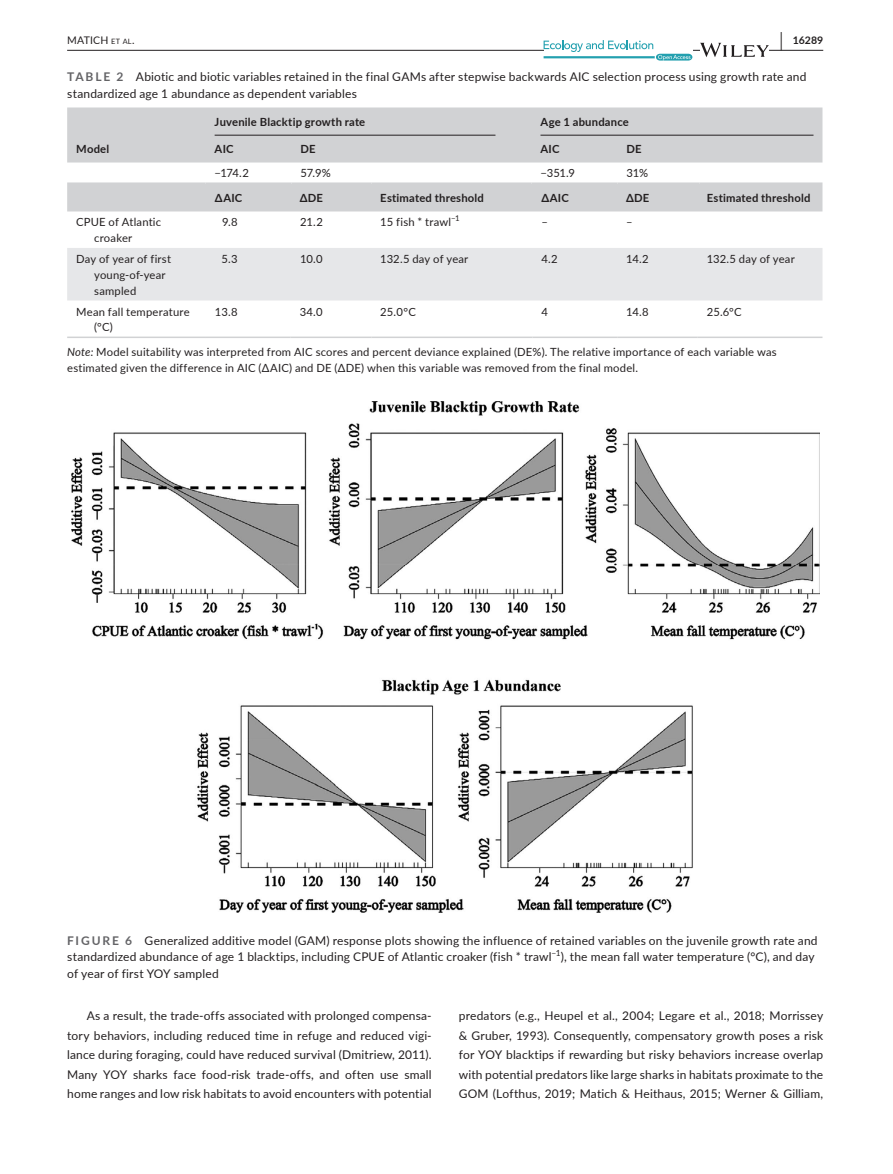
<style>
.page{position:relative;width:893px;height:1174px;background:#fff}
.page>*{position:absolute;margin:0;border:0;box-sizing:border-box;transform-origin:0 0}
.t1{font:700 19.5px "Lato";color:#231f20;scale:.48 1}
.t2{font:12px/19.5px "Lato";letter-spacing:.015em;color:#231f20;text-align:justify}
.t3{font:11.25px/15.8px "Lato";letter-spacing:.015em;color:#231f20}
.t4{font:700 11.25px "Lato";letter-spacing:.02em;color:#231f20}
.t5{font:10.5px "Lato";letter-spacing:.02em;color:#231f20}
.t6{font:700 10.5px "Lato";color:#231f20}
.t7{font:8.4px "Lato";color:#231f20}
.t8{font:7.8px "Lato";color:#231f20}
.s1{font-size:7.35px}
.s2{font-weight:700;color:#636366}
.s3{font-style:italic}
</style>
<div class="page">
<hr style="left:67px;top:50px;width:756px;height:1px;background:#231f20">
<svg style="left:544px;top:40px;width:148px;height:21px"></svg>
<svg style="left:700px;top:43px;width:69px;height:14px"></svg>
<div style="left:67px;top:107px;width:755px;height:55px;background:#d1d2d4"></div>
<hr style="left:67px;top:182px;width:139px;height:2px;background:#d1d2d4">
<hr style="left:206px;top:182px;width:85px;height:2px;background:#d1d2d4">
<hr style="left:291px;top:182px;width:80px;height:2px;background:#d1d2d4">
<hr style="left:371px;top:182px;width:160px;height:2px;background:#d1d2d4">
<hr style="left:531px;top:182px;width:86px;height:2px;background:#d1d2d4">
<hr style="left:617px;top:182px;width:83px;height:2px;background:#d1d2d4">
<hr style="left:700px;top:182px;width:122px;height:2px;background:#d1d2d4">
<hr style="left:215px;top:135px;width:280px;height:1px;background:#231f20">
<hr style="left:540px;top:135px;width:273px;height:1px;background:#231f20">
<div style="left:67px;top:184px;width:755px;height:27px;background:#d1d2d4"></div>
<div style="left:67px;top:248px;width:755px;height:52px;background:#e6e7e9"></div>
<hr style="left:67px;top:336px;width:139px;height:2px;background:#d1d2d4">
<hr style="left:206px;top:336px;width:85px;height:2px;background:#d1d2d4">
<hr style="left:291px;top:336px;width:80px;height:2px;background:#d1d2d4">
<hr style="left:371px;top:336px;width:161px;height:2px;background:#d1d2d4">
<hr style="left:532px;top:336px;width:85px;height:2px;background:#d1d2d4">
<hr style="left:617px;top:336px;width:81px;height:2px;background:#d1d2d4">
<hr style="left:698px;top:336px;width:124px;height:2px;background:#d1d2d4">
<img style="left:71px;top:402px;width:748px;height:510px">
<h1 class="t1" style="left:780px;top:25px;width:7px">|</h1>
<p class="t5" style="left:67px;top:33px;width:69px">MATICH <span class="s1">et al</span>.</p>
<p class="t6" style="left:793px;top:33px;width:32px">16289</p>
<p class="t2" style="left:67px;top:68px;width:741px;line-height:16.5px"><span class="s2">TABLE 2</span> Abiotic and biotic variables retained in the final GAMs after stepwise backwards AIC selection process using growth rate and standardized age 1 abundance as dependent variables</p>
<p class="t4" style="left:215px;top:113px;width:152px">Juvenile Blacktip growth rate</p>
<p class="t4" style="left:540px;top:113px;width:90px">Age 1 abundance</p>
<p class="t4" style="left:76px;top:141px;width:35px">Model</p>
<p class="t4" style="left:215px;top:141px;width:21px">AIC</p>
<p class="t4" style="left:300px;top:141px;width:17px">DE</p>
<p class="t4" style="left:540px;top:141px;width:21px">AIC</p>
<p class="t4" style="left:626px;top:141px;width:17px">DE</p>
<p class="t3" style="left:215px;top:165px;width:36px">−174.2</p>
<p class="t3" style="left:300px;top:165px;width:32px">57.9%</p>
<p class="t3" style="left:540px;top:165px;width:36px">−351.9</p>
<p class="t3" style="left:626px;top:165px;width:23px">31%</p>
<p class="t4" style="left:215px;top:190px;width:29px">∆AIC</p>
<p class="t4" style="left:300px;top:190px;width:25px">∆DE</p>
<p class="t4" style="left:380px;top:190px;width:105px">Estimated threshold</p>
<p class="t4" style="left:541px;top:190px;width:29px">∆AIC</p>
<p class="t4" style="left:626px;top:190px;width:25px">∆DE</p>
<p class="t4" style="left:707px;top:190px;width:105px">Estimated threshold</p>
<p class="t3" style="left:94px;top:214px;width:69px;text-indent:-18px">CPUE of Atlantic croaker</p>
<p class="t3" style="left:222px;top:214px;width:17px">9.8</p>
<p class="t3" style="left:300px;top:214px;width:24px">21.2</p>
<p class="t3" style="left:380px;top:214px;width:72px">15 fish * trawl</p>
<p class="t8" style="left:451px;top:213px;width:10px">−1</p>
<p class="t3" style="left:541px;top:214px;width:8px">–</p>
<p class="t3" style="left:626px;top:214px;width:8px">–</p>
<p class="t3" style="left:94px;top:250px;width:78px;text-indent:-18px">Day of year of first young-of-year sampled</p>
<p class="t3" style="left:221px;top:250px;width:18px">5.3</p>
<p class="t3" style="left:300px;top:250px;width:24px">10.0</p>
<p class="t3" style="left:380px;top:250px;width:90px">132.5 day of year</p>
<p class="t3" style="left:541px;top:250px;width:18px">4.2</p>
<p class="t3" style="left:626px;top:250px;width:24px">14.2</p>
<p class="t3" style="left:707px;top:250px;width:90px">132.5 day of year</p>
<p class="t3" style="left:94px;top:303px;width:97px;text-indent:-18px">Mean fall temperature (°C)</p>
<p class="t3" style="left:215px;top:303px;width:24px">13.8</p>
<p class="t3" style="left:300px;top:303px;width:24px">34.0</p>
<p class="t3" style="left:380px;top:303px;width:37px">25.0°C</p>
<p class="t3" style="left:541px;top:303px;width:8px">4</p>
<p class="t3" style="left:626px;top:303px;width:24px">14.8</p>
<p class="t3" style="left:707px;top:303px;width:36px">25.6°C</p>
<p class="t3" style="left:67px;top:344px;width:711px"><span class="s3">Note:</span> Model suitability was interpreted from AIC scores and percent deviance explained (DE%). The relative importance of each variable was estimated given the difference in AIC (∆AIC) and DE (∆DE) when this variable was removed from the final model.</p>
<p class="t2" style="left:67px;top:932px;width:752px;line-height:16.5px"><span class="s2">FIGURE 6</span> Generalized additive model (GAM) response plots showing the influence of retained variables on the juvenile growth rate and standardized abundance of age 1 blacktips, including CPUE of Atlantic croaker (fish * trawl</p>
<p class="t7" style="left:552px;top:947px;width:11px">−1</p>
<p class="t2" style="left:561px;top:947px;width:255px">), the mean fall water temperature (°C), and day</p>
<p class="t2" style="left:67px;top:963px;width:153px">of year of first YOY sampled</p>
<p class="t2" style="left:67px;top:1005px;width:366px;text-indent:20px">As a result, the trade-offs associated with prolonged compensa&shy;tory behaviors, including reduced time in refuge and reduced vigi&shy;lance during foraging, could have reduced survival (Dmitriew, 2011).<br>Many YOY sharks face food-risk trade-offs, and often use small home ranges and low risk habitats to avoid encounters with potential</p>
<p class="t2" style="left:459px;top:1005px;width:366px">predators (e.g., Heupel et al., 2004; Legare et al., 2018; Morrissey &amp; Gruber, 1993). Consequently, compensatory growth poses a risk for YOY blacktips if rewarding but risky behaviors increase overlap with potential predators like large sharks in habitats proximate to the GOM (Lofthus, 2019; Matich &amp; Heithaus, 2015; Werner &amp; Gilliam,</p>
</div>
